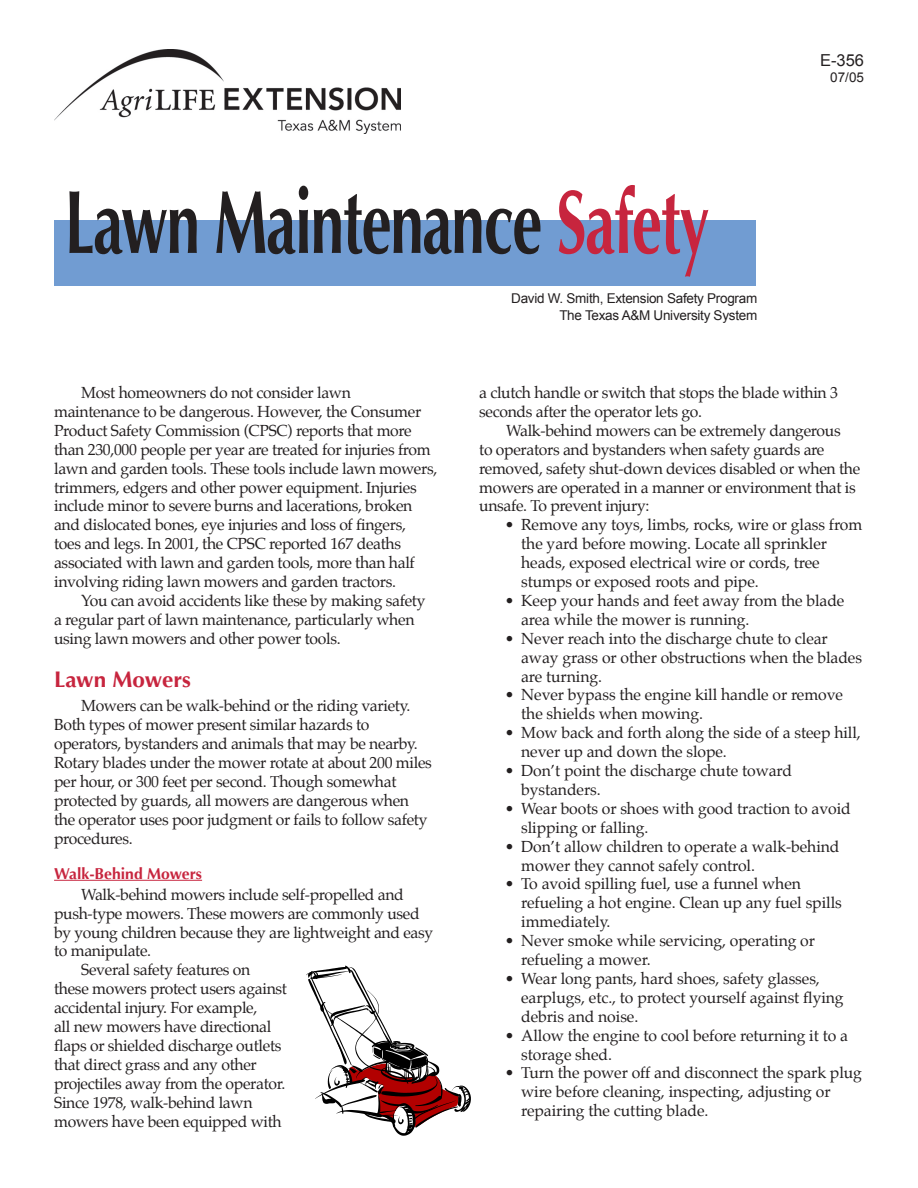
<style>
.page{position:relative;width:918px;height:1188px;background:#fff}
.page>*{position:absolute;margin:0;border:0;box-sizing:border-box;transform-origin:0 0}
.t1{font:700 90px "Optima";letter-spacing:-.02em;color:#231f20;scale:.67 1}
.t2{font:700 22.5px "Optima";color:#c7253e}
.t3{font:16.5px "Arial";color:#231f20}
.t4{font:15.75px/18.9px "Palatino";letter-spacing:-.02em;color:#231f20}
.t5{font:700 15.75px "Optima";color:#c7253e}
.t6{font:13.5px/16.2px "Arial";letter-spacing:-.02em;color:#231f20;text-align:right}
.s1{color:#c7253e}
</style>
<div class="page">
<div style="left:54px;top:221px;width:702px;height:65px;background:#719cd2"></div>
<hr style="left:54px;top:880px;width:148px;height:1px;background:#c7253e">
<svg style="left:306px;top:966px;width:165px;height:170px"></svg>
<img style="left:54px;top:49px;width:346px;height:85px">
<h1 class="t1" style="left:65px;top:170px;width:964px">Lawn Maintenance <span class="s1">Safety</span></h1>
<p class="t6" style="left:511px;top:291px;width:248px">David W. Smith, Extension Safety Program<br>The Texas A&amp;M University System</p>
<p class="t3" style="left:820px;top:51px;width:46px">E-356</p>
<p class="t6" style="left:830px;top:69px;width:35px">07/05</p>
<p class="t4" style="left:54px;top:384px;width:385px;text-indent:27px">Most homeowners do not consider lawn maintenance to be dangerous. However, the Consumer Product Safety Commission (CPSC) reports that more than 230,000 people per year are treated for injuries from lawn and garden tools. These tools include lawn mowers, trimmers, edgers and other power equipment. Injuries include minor to severe burns and lacerations, broken and dislocated bones, eye injuries and loss of fingers,<br>toes and legs. In 2001, the CPSC reported 167 deaths associated with lawn and garden tools, more than half involving riding lawn mowers and garden tractors.</p>
<p class="t4" style="left:54px;top:592px;width:373px;text-indent:27px">You can avoid accidents like these by making safety a regular part of lawn maintenance, particularly when using lawn mowers and other power tools.</p>
<h2 class="t2" style="left:54px;top:666px;width:138px">Lawn Mowers</h2>
<p class="t4" style="left:54px;top:698px;width:379px;text-indent:27px">Mowers can be walk-behind or the riding variety.<br>Both types of mower present similar hazards to operators, bystanders and animals that may be nearby.<br>Rotary blades under the mower rotate at about 200 miles per hour, or 300 feet per second. Though somewhat protected by guards, all mowers are dangerous when the operator uses poor judgment or fails to follow safety procedures.</p>
<p class="t5" style="left:54px;top:864px;width:150px">Walk-Behind Mowers</p>
<p class="t4" style="left:81px;top:886px;width:324px">Walk-behind mowers include self-propelled and</p>
<p class="t4" style="left:54px;top:905px;width:367px">push-type mowers. These mowers are commonly used</p>
<p class="t4" style="left:54px;top:924px;width:381px">by young children because they are lightweight and easy</p>
<p class="t4" style="left:54px;top:943px;width:99px">to manipulate.</p>
<p class="t4" style="left:81px;top:962px;width:171px">Several safety features on</p>
<p class="t4" style="left:54px;top:981px;width:235px">these mowers protect users against</p>
<p class="t4" style="left:54px;top:999px;width:205px">accidental injury. For example,</p>
<p class="t4" style="left:54px;top:1018px;width:219px">all new mowers have directional</p>
<p class="t4" style="left:54px;top:1037px;width:229px">flaps or shielded discharge outlets</p>
<p class="t4" style="left:54px;top:1056px;width:204px">that direct grass and any other</p>
<p class="t4" style="left:54px;top:1075px;width:233px">projectiles away from the operator.</p>
<p class="t4" style="left:54px;top:1094px;width:200px">Since 1978, walk-behind lawn</p>
<p class="t4" style="left:54px;top:1113px;width:229px">mowers have been equipped with</p>
<p class="t4" style="left:479px;top:384px;width:360px">a clutch handle or switch that stops the blade within 3 seconds after the operator lets go.</p>
<p class="t4" style="left:479px;top:422px;width:383px;text-indent:27px">Walk-behind mowers can be extremely dangerous<br>to operators and bystanders when safety guards are removed, safety shut-down devices disabled or when the mowers are operated in a manner or environment that is unsafe. To prevent injury:</p>
<p class="t4" style="left:521px;top:517px;width:343px;text-indent:-17px">• Remove any toys, limbs, rocks, wire or glass from the yard before mowing. Locate all sprinkler heads, exposed electrical wire or cords, tree stumps or exposed roots and pipe.</p>
<p class="t4" style="left:521px;top:592px;width:325px;text-indent:-17px">• Keep your hands and feet away from the blade area while the mower is running.</p>
<p class="t4" style="left:521px;top:630px;width:342px;text-indent:-17px">• Never reach into the discharge chute to clear away grass or other obstructions when the blades are turning.</p>
<p class="t4" style="left:521px;top:687px;width:323px;text-indent:-17px">• Never bypass the engine kill handle or remove the shields when mowing.</p>
<p class="t4" style="left:521px;top:725px;width:341px;text-indent:-17px">• Mow back and forth along the side of a steep hill, never up and down the slope.</p>
<p class="t4" style="left:521px;top:762px;width:272px;text-indent:-17px">• Don’t point the discharge chute toward bystanders.</p>
<p class="t4" style="left:521px;top:800px;width:331px;text-indent:-17px">• Wear boots or shoes with good traction to avoid slipping or falling.</p>
<p class="t4" style="left:521px;top:838px;width:320px;text-indent:-17px">• Don’t allow children to operate a walk-behind mower they cannot safely control.</p>
<p class="t4" style="left:521px;top:876px;width:322px;text-indent:-17px">• To avoid spilling fuel, use a funnel when refueling a hot engine. Clean up any fuel spills immediately.</p>
<p class="t4" style="left:521px;top:932px;width:295px;text-indent:-17px">• Never smoke while servicing, operating or refueling a mower.</p>
<p class="t4" style="left:521px;top:970px;width:324px;text-indent:-17px">• Wear long pants, hard shoes, safety glasses, earplugs, etc., to protect yourself against flying debris and noise.</p>
<p class="t4" style="left:521px;top:1027px;width:328px;text-indent:-17px">• Allow the engine to cool before returning it to a storage shed.</p>
<p class="t4" style="left:521px;top:1065px;width:342px;text-indent:-17px">• Turn the power off and disconnect the spark plug wire before cleaning, inspecting, adjusting or repairing the cutting blade.</p>
</div>
